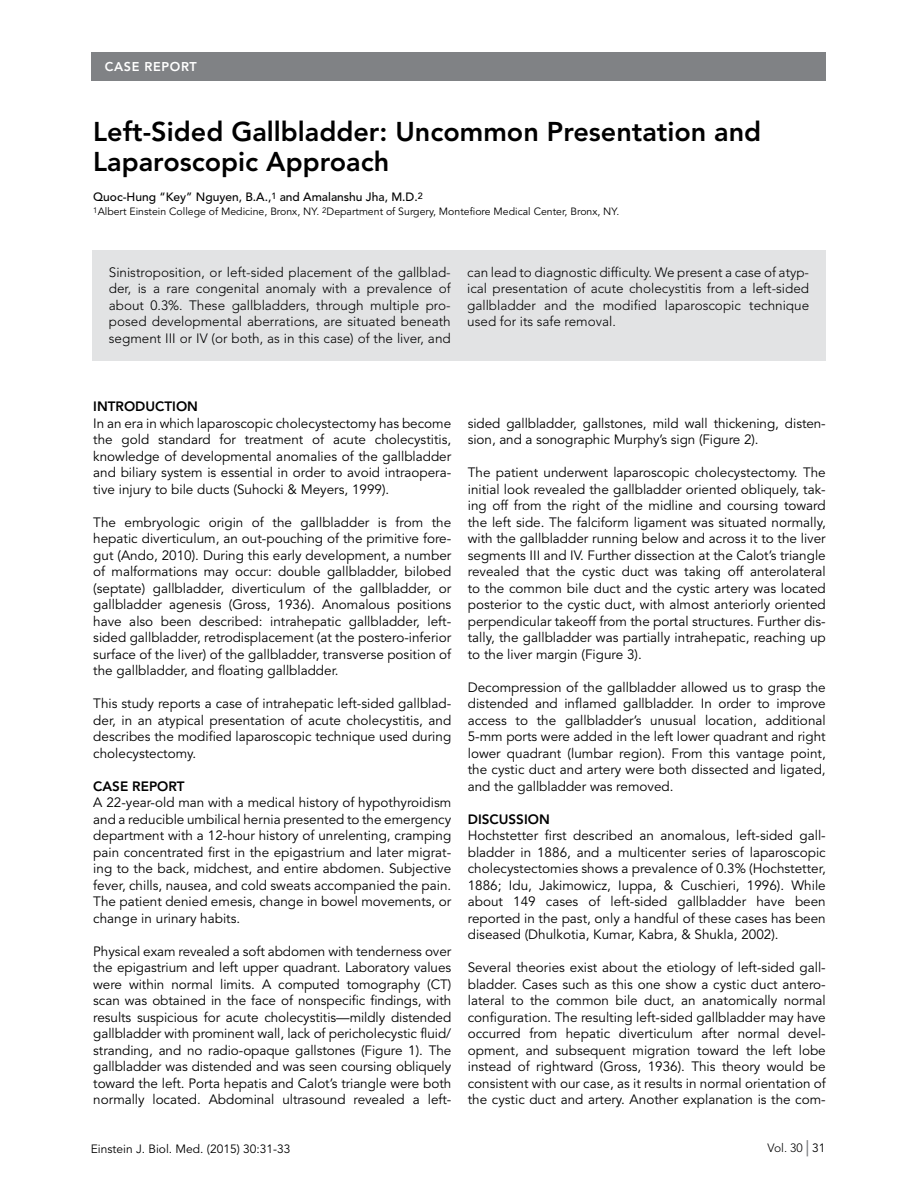
<style>
.page{position:relative;width:918px;height:1188px;background:#fff}
.page>*{position:absolute;margin:0;border:0;box-sizing:border-box;transform-origin:0 0}
.t1{font:800 27px/30px "Avenir";color:#000}
.t2{font:13.5px/16.5px "Avenir";color:#000;text-align:justify}
.t3{font:300 13.5px/16.5px "Avenir";color:#000;text-align:justify}
.t4{font:800 13.5px "Avenir";color:#000}
.t5{font:800 12.6px "Avenir";letter-spacing:.05em;color:#fff}
.t6{font:500 12px "Avenir";color:#000}
.t7{font:12px "Avenir";color:#000}
.t8{font:300 12px "Avenir";color:#000}
.t9{font:10.5px "Avenir";color:#000}
.s1{font-weight:800;font-size:21px;color:#808285}
.s2{font-weight:400}
</style>
<div class="page">
<div style="left:91px;top:52px;width:735px;height:29px;background:#808285"></div>
<div style="left:92px;top:250px;width:734px;height:111px;background:#e2e3e4"></div>
<p class="t5" style="left:105px;top:60px;width:94px">CASE REPORT</p>
<h1 class="t1" style="left:93px;top:117px;width:670px">Left-Sided Gallbladder: Uncommon Presentation and<br>Laparoscopic Approach</h1>
<p class="t6" style="left:93px;top:190px;width:331px">Quoc-Hung “Key” Nguyen, B.A.,<sup>1</sup> and Amalanshu Jha, M.D.<sup>2</sup></p>
<p class="t9" style="left:93px;top:205px;width:528px"><sup>1</sup>Albert Einstein College of Medicine, Bronx, NY. <sup>2</sup>Department of Surgery, Montefiore Medical Center, Bronx, NY.</p>
<p class="t3" style="left:109px;top:264px;width:343px">Sinistroposition, or left-sided placement of the gallblad&shy;der, is a rare congenital anomaly with a prevalence of about 0.3%. These gallbladders, through multiple pro&shy;posed developmental aberrations, are situated beneath segment III or IV (or both, as in this case) of the liver, and</p>
<p class="t3" style="left:467px;top:264px;width:343px">can lead to diagnostic difficulty. We present a case of atyp&shy;ical presentation of acute cholecystitis from a left-sided gallbladder and the modified laparoscopic technique used for its safe removal.</p>
<p class="t4" style="left:93px;top:399px;width:106px">INTRODUCTION</p>
<p class="t2" style="left:93px;top:415px;width:360px">In an era in which laparoscopic cholecystectomy has become the gold standard for treatment of acute cholecystitis, knowledge of developmental anomalies of the gallbladder and biliary system is essential in order to avoid intraopera&shy;tive injury to bile ducts (Suhocki &amp; Meyers, 1999).</p>
<p class="t2" style="left:93px;top:514px;width:360px">The embryologic origin of the gallbladder is from the hepatic diverticulum, an out-pouching of the primitive fore&shy;gut (Ando, 2010). During this early development, a number of malformations may occur: double gallbladder, bilobed (septate) gallbladder, diverticulum of the gallbladder, or gallbladder agenesis (Gross, 1936). Anomalous positions have also been described: intrahepatic gallbladder, left&shy;sided gallbladder, retrodisplacement (at the postero-inferior surface of the liver) of the gallbladder, transverse position of the gallbladder, and floating gallbladder.</p>
<p class="t2" style="left:93px;top:696px;width:360px">This study reports a case of intrahepatic left-sided gallblad&shy;der, in an atypical presentation of acute cholecystitis, and describes the modified laparoscopic technique used during cholecystectomy.</p>
<p class="t4" style="left:93px;top:778px;width:93px">CASE REPORT</p>
<p class="t2" style="left:93px;top:795px;width:360px">A 22-year-old man with a medical history of hypothyroidism and a reducible umbilical hernia presented to the emergency department with a 12-hour history of unrelenting, cramping pain concentrated first in the epigastrium and later migrat&shy;ing to the back, midchest, and entire abdomen. Subjective fever, chills, nausea, and cold sweats accompanied the pain.<br>The patient denied emesis, change in bowel movements, or change in urinary habits.</p>
<p class="t2" style="left:93px;top:943px;width:360px">Physical exam revealed a soft abdomen with tenderness over the epigastrium and left upper quadrant. Laboratory values were within normal limits. A computed tomography (CT) scan was obtained in the face of nonspecific findings, with results suspicious for acute cholecystitis—mildly distended gallbladder with prominent wall, lack of pericholecystic fluid/ stranding, and no radio-opaque gallstones (Figure 1). The gallbladder was distended and was seen coursing obliquely toward the left. Porta hepatis and Calot’s triangle were both normally located. Abdominal ultrasound revealed a left-</p>
<p class="t7" style="left:91px;top:1142px;width:201px">Einstein J. Biol. Med. (2015) 30:31-33</p>
<p class="t2" style="left:468px;top:415px;width:359px">sided gallbladder, gallstones, mild wall thickening, disten&shy;sion, and a sonographic Murphy’s sign (Figure 2).</p>
<p class="t2" style="left:468px;top:465px;width:360px">The patient underwent laparoscopic cholecystectomy. The initial look revealed the gallbladder oriented obliquely, tak&shy;ing off from the right of the midline and coursing toward the left side. The falciform ligament was situated normally, with the gallbladder running below and across it to the liver segments III and IV. Further dissection at the Calot’s triangle revealed that the cystic duct was taking off anterolateral to the common bile duct and the cystic artery was located posterior to the cystic duct, with almost anteriorly oriented perpendicular takeoff from the portal structures. Further dis&shy;tally, the gallbladder was partially intrahepatic, reaching up to the liver margin (Figure 3).</p>
<p class="t2" style="left:468px;top:679px;width:359px">Decompression of the gallbladder allowed us to grasp the distended and inflamed gallbladder. In order to improve access to the gallbladder’s unusual location, additional 5-mm ports were added in the left lower quadrant and right lower quadrant (lumbar region). From this vantage point, the cystic duct and artery were both dissected and ligated, and the gallbladder was removed.</p>
<p class="t4" style="left:468px;top:811px;width:83px">DISCUSSION</p>
<p class="t2" style="left:468px;top:828px;width:360px">Hochstetter first described an anomalous, left-sided gall&shy;bladder in 1886, and a multicenter series of laparoscopic cholecystectomies shows a prevalence of 0.3% (Hochstetter, 1886; Idu, Jakimowicz, Iuppa, &amp; Cuschieri, 1996). While about 149 cases of left-sided gallbladder have been reported in the past, only a handful of these cases has been diseased (Dhulkotia, Kumar, Kabra, &amp; Shukla, 2002).</p>
<p class="t2" style="left:468px;top:960px;width:360px">Several theories exist about the etiology of left-sided gall&shy;bladder. Cases such as this one show a cystic duct antero&shy;lateral to the common bile duct, an anatomically normal configuration. The resulting left-sided gallbladder may have occurred from hepatic diverticulum after normal devel&shy;opment, and subsequent migration toward the left lobe instead of rightward (Gross, 1936). This theory would be consistent with our case, as it results in normal orientation of the cystic duct and artery. Another explanation is the com-</p>
<p class="t8" style="left:768px;top:1141px;width:60px">Vol. 30 <span class="s1">|</span> <span class="s2">31</span></p>
</div>
